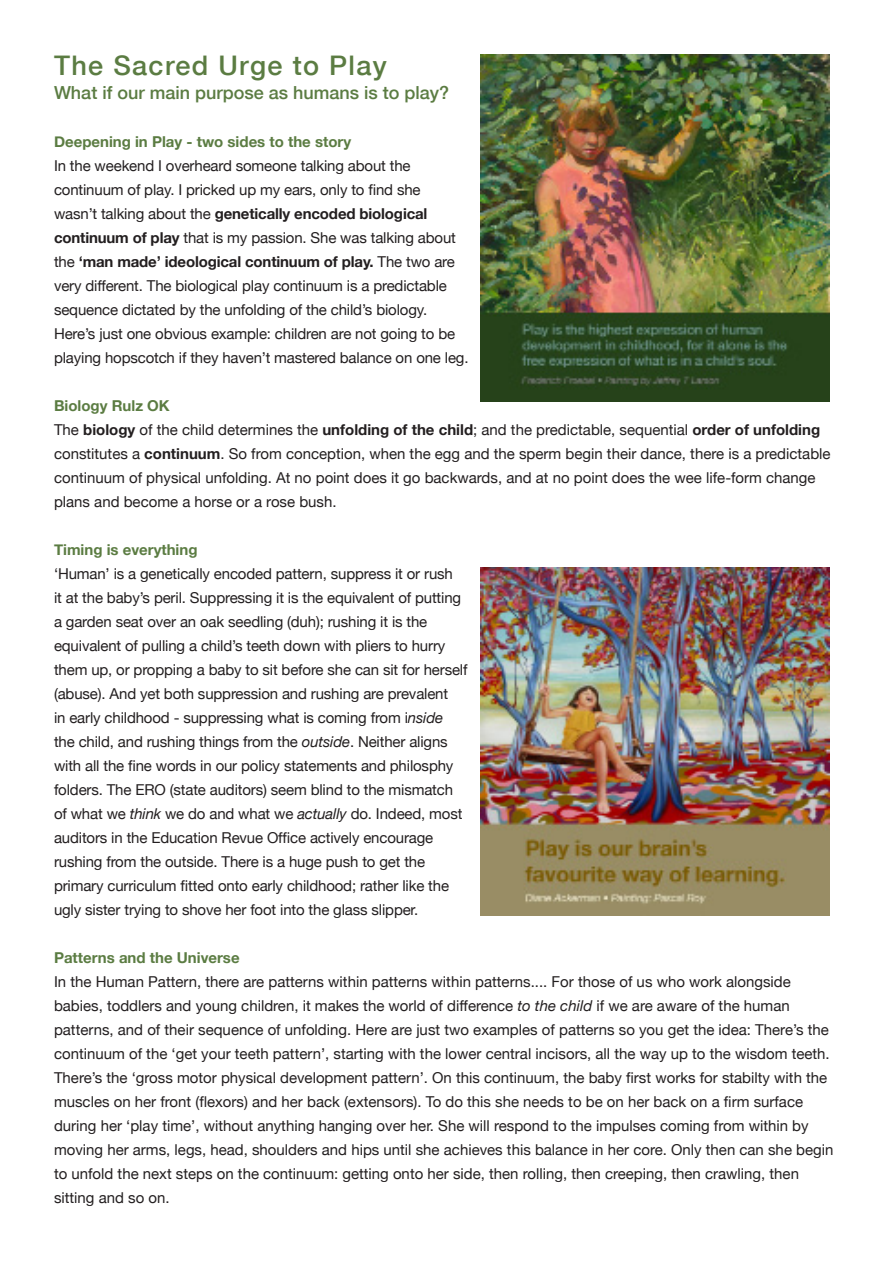
<style>
.page{position:relative;width:893px;height:1263px;background:#fff}
.page>*{position:absolute;margin:0;border:0;box-sizing:border-box;transform-origin:0 0}
.t1{font:500 27px "Helvetica Neue";letter-spacing:.05em;color:#5b7c42}
.t2{font:500 18px "Helvetica Neue";color:#5b7c42}
.t3{font:15px/24px "Helvetica Neue";letter-spacing:-.01em;color:#231f20}
.t4{font:700 15px "Helvetica Neue";color:#5b7c42}
.s1{font-weight:700}
.s2{font-weight:700;color:#5b7c42}
.s3{font-style:italic}
</style>
<div class="page">
<img style="left:480px;top:54px;width:350px;height:347px">
<img style="left:480px;top:568px;width:350px;height:347px">
<h1 class="t1" style="left:54px;top:49px;width:334px">The Sacred Urge to Play</h1>
<p class="t2" style="left:54px;top:82px;width:397px">What if our main purpose as humans is to play?</p>
<p class="t4" style="left:54px;top:132px;width:299px">Deepening in Play - two sides to the story</p>
<p class="t3" style="left:54px;top:153px;width:416px">In the weekend I overheard someone talking about the continuum of play. I pricked up my ears, only to find she<br>wasn’t talking about the <span class="s1">genetically encoded biological continuum of play</span> that is my passion. She was talking about the <span class="s1">‘man made’ ideological continuum of play.</span> The two are very different. The biological play continuum is a predictable sequence dictated by the unfolding of the child’s biology.<br>Here’s just one obvious example: children are not going to be playing hopscotch if they haven’t mastered balance on one leg.</p>
<p class="t3" style="left:54px;top:393px;width:778px"><span class="s2">Biology Rulz OK<br></span>The <span class="s1">biology</span> of the child determines the <span class="s1">unfolding of the child</span>; and the predictable, sequential <span class="s1">order of unfolding </span>constitutes a <span class="s1">continuum</span>. So from conception, when the egg and the sperm begin their dance, there is a predictable continuum of physical unfolding. At no point does it go backwards, and at no point does the wee life-form change plans and become a horse or a rose bush.</p>
<p class="t4" style="left:54px;top:540px;width:145px">Timing is everything</p>
<p class="t3" style="left:54px;top:561px;width:415px">‘Human’ is a genetically encoded pattern, suppress it or rush<br>it at the baby’s peril. Suppressing it is the equivalent of putting a garden seat over an oak seedling (duh); rushing it is the equivalent of pulling a child’s teeth down with pliers to hurry them up, or propping a baby to sit before she can sit for herself (abuse). And yet both suppression and rushing are prevalent<br>in early childhood - suppressing what is coming from i<span class="s3">nside </span>the child, and rushing things from the <span class="s3">outside</span>. Neither aligns with all the fine words in our policy statements and philosphy folders. The ERO (state auditors) seem blind to the mismatch of what we <span class="s3">think</span> we do and what we <span class="s3">actually</span> do. Indeed, most auditors in the Education Revue Office actively encourage rushing from the outside. There is a huge push to get the primary curriculum fitted onto early childhood; rather like the ugly sister trying to shove her foot into the glass slipper.</p>
<p class="t4" style="left:54px;top:948px;width:187px">Patterns and the Universe</p>
<p class="t3" style="left:54px;top:969px;width:781px">In the Human Pattern, there are patterns within patterns within patterns.... For those of us who work alongside babies, toddlers and young children, it makes the world of difference <span class="s3">to the child</span> if we are aware of the human patterns, and of their sequence of unfolding. Here are just two examples of patterns so you get the idea: There’s the continuum of the ‘get your teeth pattern’, starting with the lower central incisors, all the way up to the wisdom teeth.<br>There’s the ‘gross motor physical development pattern’. On this continuum, the baby first works for stabilty with the muscles on her front (flexors) and her back (extensors). To do this she needs to be on her back on a firm surface during her ‘play time’, without anything hanging over her. She will respond to the impulses coming from within by moving her arms, legs, head, shoulders and hips until she achieves this balance in her core. Only then can she begin to unfold the next steps on the continuum: getting onto her side, then rolling, then creeping, then crawling, then sitting and so on.</p>
</div>
